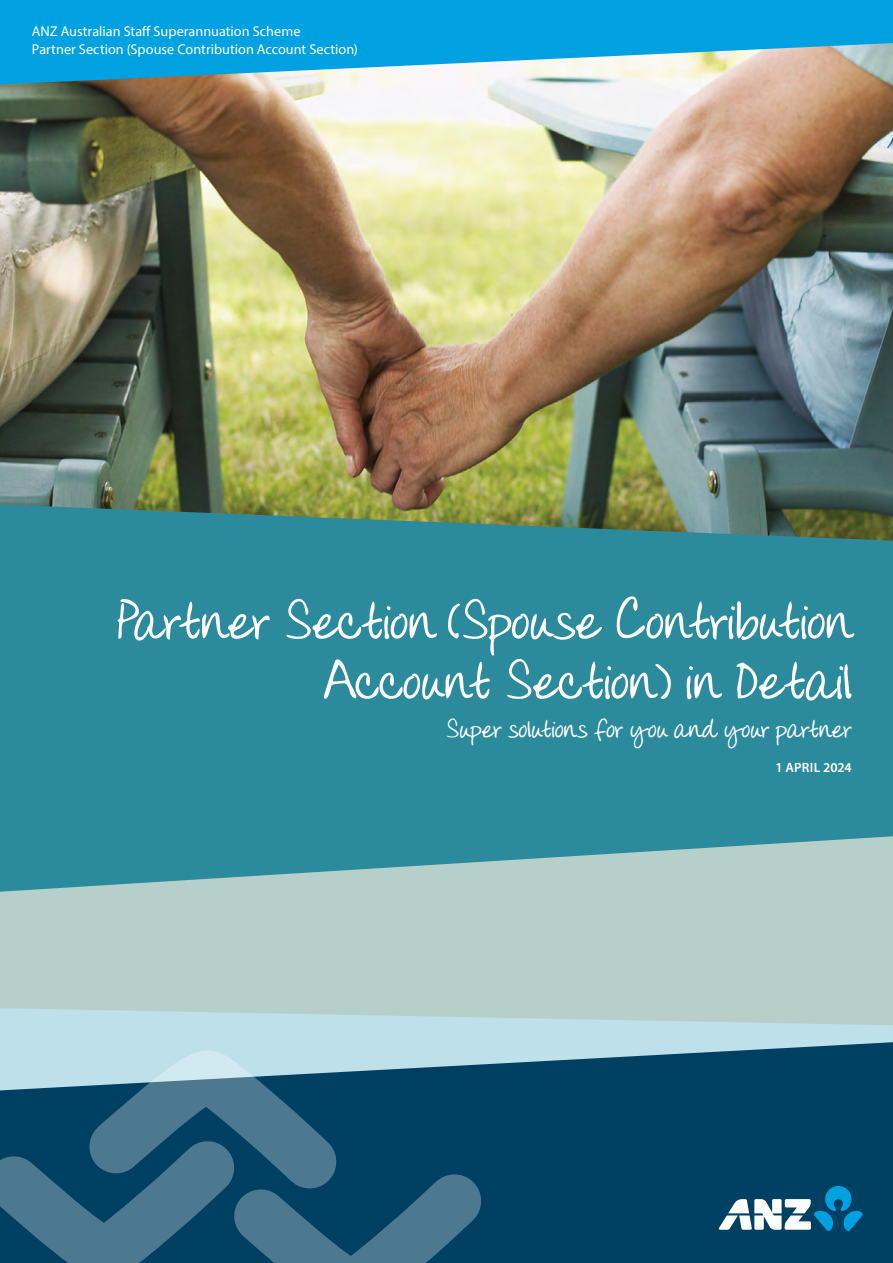
<style>
.page{position:relative;width:893px;height:1263px;background:#fff}
.page>*{position:absolute;margin:0;border:0;box-sizing:border-box;transform-origin:0 0}
.t1{font:57px/60px "ANZ Script";letter-spacing:-.01em;color:#fff;text-align:right}
.t2{font:27px "ANZ Script";color:#fff}
.t3{font:14.25px/18px "Myriad Pro";color:#fff}
.t4{font:600 13.5px "Myriad Pro";letter-spacing:.01em;color:#fff}
</style>
<div class="page">
<img style="left:0;top:84px;width:893px;height:420px">
<div style="left:0;top:504px;width:893px;height:332px;background:#2b8b9c"></div>
<svg style="left:0;top:836px;width:893px;height:172px;background:#9fc3c3"></svg>
<svg style="left:0;top:1008px;width:893px;height:34px;background:#bcdbe2"></svg>
<svg style="left:0;top:1042px;width:893px;height:221px;background:#114e6e"></svg>
<svg style="left:0;top:0;width:893px;height:84px;background:#36aeda"></svg>
<svg style="left:718px;top:1186px;width:145px;height:46px"></svg>
<svg style="left:0;top:1049px;width:495px;height:214px;background:#346984"></svg>
<p class="t3" style="left:32px;top:22px;width:328px">ANZ Australian Staff Superannuation Scheme<br>Partner Section (Spouse Contribution Account Section)</p>
<h1 class="t1" style="left:113px;top:593px;width:740px">Partner Section (Spouse Contribution<br>Account Section) in Detail</h1>
<h2 class="t2" style="left:445px;top:711px;width:408px">Super solutions for you and your partner</h2>
<p class="t4" style="left:775px;top:758px;width:78px">1 APRIL 2024</p>
</div>
